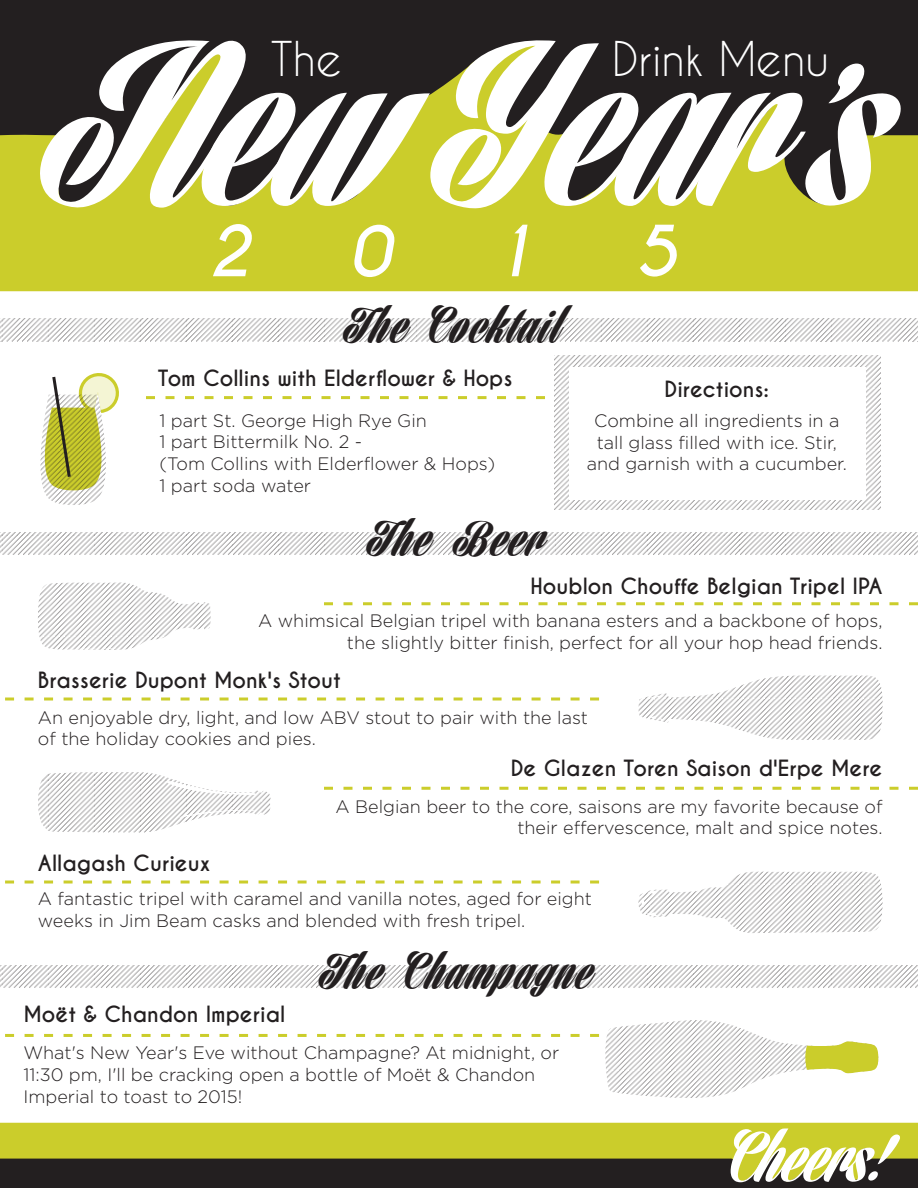
<style>
.page{position:relative;width:918px;height:1188px;background:#fff}
.page>*{position:absolute;margin:0;border:0;box-sizing:border-box;transform-origin:0 0}
.t1{font:208.8px "Harbell Personal Use Only";color:#fff}
.t2{font:italic 700 66px "Caviar Dreams";color:#fff}
.t3{font:63.45px "Harbell Personal Use Only";color:#fff}
.t4{font:45px "Harbell Personal Use Only";letter-spacing:.05em;color:#231f20}
.t5{font:45px "Caviar Dreams";color:#fff}
.t6{font:700 21px "Caviar Dreams";color:#231f20}
.t7{font:300 18px/21.6px "Gotham";color:#231f20}
</style>
<div class="page">
<div style="left:0;top:0;width:918px;height:231px;background:#231f20"></div>
<svg style="left:0;top:41px;width:918px;height:250px;fill:#cbcd2b"></svg>
<svg style="left:605px;top:1020px;width:273px;height:78px"></svg>
<svg style="left:38px;top:772px;width:233px;height:61px"></svg>
<svg style="left:638px;top:675px;width:245px;height:65px"></svg>
<svg style="left:638px;top:872px;width:245px;height:61px"></svg>
<svg style="left:0;top:319px;width:918px;height:22px"></svg>
<svg style="left:0;top:533px;width:918px;height:22px"></svg>
<svg style="left:0;top:965px;width:918px;height:23px"></svg>
<svg style="left:555px;top:355px;width:325px;height:155px"></svg>
<div style="left:569px;top:367px;width:297px;height:132px;background:#fff"></div>
<svg style="left:40px;top:373px;width:79px;height:132px"></svg>
<svg style="left:146px;top:396px;width:409px;height:3px"></svg>
<svg style="left:324px;top:602px;width:594px;height:3px"></svg>
<svg style="left:324px;top:787px;width:594px;height:3px"></svg>
<svg style="left:5px;top:698px;width:594px;height:3px"></svg>
<svg style="left:5px;top:881px;width:594px;height:3px"></svg>
<svg style="left:5px;top:1034px;width:594px;height:3px"></svg>
<div style="left:0;top:1123px;width:918px;height:60px;background:#cbcd2b"></div>
<svg style="left:0;top:1148px;width:918px;height:40px"></svg>
<svg style="left:38px;top:582px;width:173px;height:68px"></svg>
<h1 class="t1" style="left:38px;top:-4px;width:862px">NewYear’s</h1>
<h3 class="t5" style="left:271px;top:31px;width:73px">The</h3>
<h3 class="t5" style="left:612px;top:31px;width:219px">Drink Menu</h3>
<h2 class="t2" style="left:208px;top:212px;width:44px">2</h2>
<h2 class="t2" style="left:349px;top:212px;width:43px">0</h2>
<h2 class="t2" style="left:490px;top:212px;width:48px">1</h2>
<h2 class="t2" style="left:635px;top:212px;width:44px">5</h2>
<h3 class="t4" style="left:343px;top:297px;width:222px">The Cocktail</h3>
<p class="t6" style="left:158px;top:366px;width:356px">Tom Collins with Elderflower &amp; Hops</p>
<p class="t7" style="left:160px;top:409px;width:337px">1 part St. George High Rye Gin<br>1 part Bittermilk No. 2 -<br>(Tom Collins with Elderflower &amp; Hops)<br>1 part soda water</p>
<h3 class="t4" style="left:366px;top:511px;width:183px">The Beer</h3>
<p class="t6" style="left:665px;top:376px;width:106px">Directions:</p>
<p class="t7" style="left:587px;top:410px;width:262px;text-align:center">Combine all ingredients in a tall glass filled with ice. Stir, and garnish with a cucumber.</p>
<p class="t6" style="left:531px;top:573px;width:354px">Houblon Chouffe Belgian Tripel IPA</p>
<p class="t7" style="left:258px;top:610px;width:626px;text-align:right">A whimsical Belgian tripel with banana esters and a backbone of hops, the slightly bitter finish, perfect for all your hop head friends.</p>
<p class="t6" style="left:38px;top:667px;width:304px">Brasserie Dupont Monk's Stout</p>
<p class="t7" style="left:38px;top:706px;width:552px">An enjoyable dry, light, and low ABV stout to pair with the last of the holiday cookies and pies.</p>
<p class="t6" style="left:38px;top:850px;width:174px">Allagash Curieux</p>
<p class="t6" style="left:511px;top:756px;width:373px">De Glazen Toren Saison d'Erpe Mere</p>
<p class="t7" style="left:336px;top:795px;width:548px;text-align:right">A Belgian beer to the core, saisons are my favorite because of their effervescence, malt and spice notes.</p>
<p class="t7" style="left:38px;top:888px;width:556px">A fantastic tripel with caramel and vanilla notes, aged for eight weeks in Jim Beam casks and blended with fresh tripel.</p>
<p class="t6" style="left:23px;top:1001px;width:263px">Moët &amp; Chandon Imperial</p>
<h3 class="t4" style="left:318px;top:944px;width:278px">The Champagne</h3>
<p class="t7" style="left:23px;top:1042px;width:537px">What's New Year's Eve without Champagne? At midnight, or<br>11:30 pm, I'll be cracking open a bottle of Moët &amp; Chandon<br>Imperial to toast to 2015!</p>
<h3 class="t3" style="left:730px;top:1118px;width:157px">Cheers!</h3>
</div>
